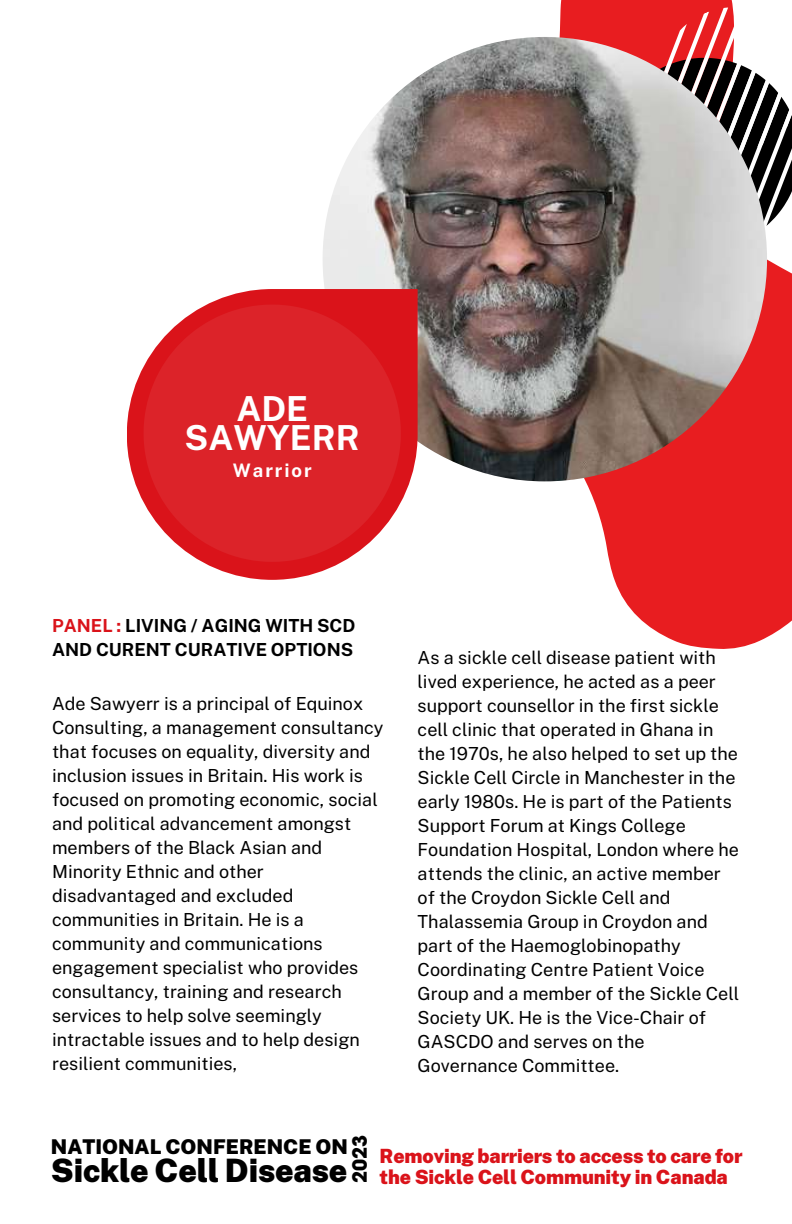
<style>
.page{position:relative;width:792px;height:1224px;background:#fff}
.page>*{position:absolute;margin:0;border:0;box-sizing:border-box;transform-origin:0 0}
.t1{font:700 34.4px/29px "Public Sans";color:#fff;text-align:center}
.t2{font:900 32.2px "Public Sans";letter-spacing:-.005em;color:#000}
.t3{font:900 20.4px "Public Sans";color:#000}
.t4{font:900 19.6px/21px "Public Sans";letter-spacing:-.005em;color:#da131a}
.t5{font:700 19.6px "ITC Avant Garde Pro";color:#000}
.t6{font:700 18.6px "Public Sans";letter-spacing:.105em;color:#fff}
.t7{font:18px/24px "Public Sans";color:#000}
.t8{font:700 18px/24px "Public Sans";color:#000}
.s1{color:#da131a}
</style>
<div class="page">
<svg style="left:397px;top:0;width:395px;height:649px"></svg>
<svg style="left:578px;top:6px;width:214px;height:247px"></svg>
<img style="left:323px;top:37px;width:444px;height:444px;border-radius:50%">
<svg style="left:127px;top:289px;width:291px;height:291px"></svg>
<svg style="left:144px;top:305px;width:257px;height:257px;background:#de3035"></svg>
<h1 class="t1" style="left:185px;top:394px;width:177px">ADE<br>SAWYERR</h1>
<p class="t6" style="left:233px;top:459px;width:80px">Warrior</p>
<p class="t8" style="left:52px;top:614px;width:305px"><span class="s1">PANEL :</span> LIVING / AGING WITH SCD<br>AND CURENT CURATIVE OPTIONS</p>
<p class="t7" style="left:52px;top:691px;width:333px">Ade Sawyerr is a principal of Equinox Consulting, a management consultancy that focuses on equality, diversity and inclusion issues in Britain. His work is focused on promoting economic, social and political advancement amongst members of the Black Asian and Minority Ethnic and other disadvantaged and excluded communities in Britain. He is a community and communications engagement specialist who provides consultancy, training and research services to help solve seemingly intractable issues and to help design resilient communities,</p>
<p class="t7" style="left:418px;top:646px;width:323px">As a sickle cell disease patient with lived experience, he acted as a peer support counsellor in the first sickle cell clinic that operated in Ghana in the 1970s, he also helped to set up the Sickle Cell Circle in Manchester in the early 1980s. He is part of the Patients Support Forum at Kings College Foundation Hospital, London where he attends the clinic, an active member of the Croydon Sickle Cell and Thalassemia Group in Croydon and part of the Haemoglobinopathy Coordinating Centre Patient Voice Group and a member of the Sickle Cell Society UK. He is the Vice-Chair of GASCDO and serves on the Governance Committee.</p>
<p class="t5" style="left:352px;top:1183px;width:50px;rotate:-90deg">2023</p>
<p class="t3" style="left:51px;top:1135px;width:299px">NATIONAL CONFERENCE ON</p>
<h2 class="t2" style="left:51px;top:1152px;width:298px">Sickle Cell Disease</h2>
<p class="t4" style="left:380px;top:1145px;width:364px">Removing barriers to access to care for the Sickle Cell Community in Canada</p>
</div>
